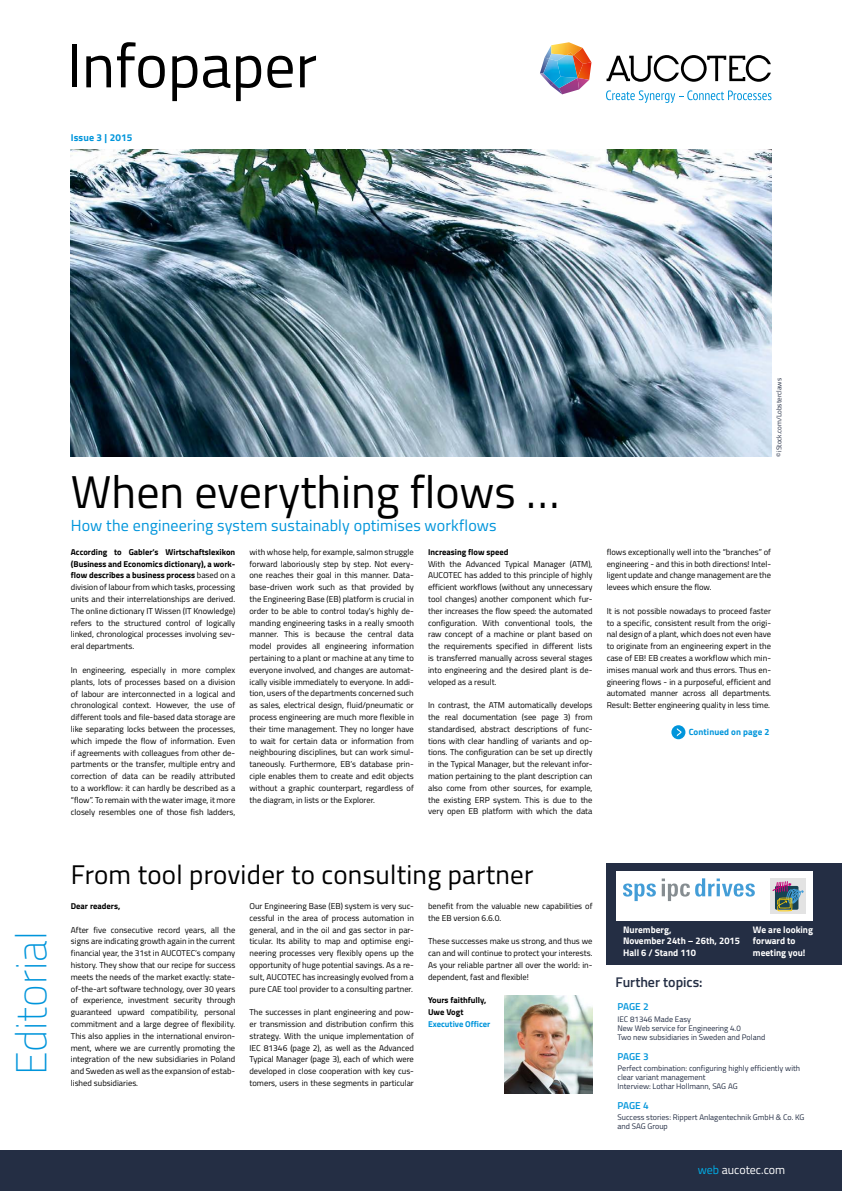
<style>
.page{position:relative;width:842px;height:1191px;background:#fff}
.page>*{position:absolute;margin:0;border:0;box-sizing:border-box;transform-origin:0 0}
.t1{font:62px "Titillium";color:#000}
.t2{font:46px "Titillium";color:#000}
.t3{font:100 43.1px "Titillium";color:#0095db}
.t4{font:27px "Titillium";letter-spacing:.01em;color:#000}
.t5{font:16px "Titillium";letter-spacing:.01em;color:#0095db}
.t6{font:600 14px "Titillium";color:#242e44}
.t7{font:12px "Titillium";color:#fff}
.t8{font:600 10px "Titillium";letter-spacing:-.01em;color:#0095db}
.t9{font:700 10px "Titillium";letter-spacing:.01em;color:#0095db}
.t10{font:700 9.5px/11.4px "Titillium";color:#fff}
.t11{font:700 9px "Titillium";letter-spacing:.01em;color:#0095db}
.t12{font:8.5px/11.8px "Titillium";color:#000;text-align:justify}
.t13{font:700 8.5px/11.8px "Titillium";color:#000}
.t14{font:700 8.5px "Titillium";color:#0095db}
.t15{font:8px/9px "Titillium";color:#242e44}
.t16{font:7px "Titillium";color:#242e44}
.s1{font-weight:700}
.s2{color:#00ade6}
</style>
<div class="page">
<img style="left:505px;top:995px;width:87px;height:98px">
<div style="left:607px;top:863px;width:235px;height:102px;background:#242e44"></div>
<div style="left:616px;top:871px;width:196px;height:49px;background:#fff"></div>
<div style="left:0;top:1150px;width:842px;height:41px;background:#242e44"></div>
<img style="left:71px;top:149px;width:700px;height:307px">
<div style="left:671px;top:725px;width:14px;height:14px;background:#0095db;border-radius:50%"></div>
<svg style="left:677px;top:728px;width:4px;height:8px"></svg>
<svg style="left:606px;top:55px;width:165px;height:27px"></svg>
<svg style="left:606px;top:90px;width:165px;height:13px"></svg>
<svg style="left:540px;top:42px;width:51px;height:52px"></svg>
<svg style="left:623px;top:883px;width:33px;height:18px"></svg>
<svg style="left:662px;top:878px;width:93px;height:23px"></svg>
<div style="left:770px;top:878px;width:36px;height:36px;background:#e3e3e3"></div>
<svg style="left:772px;top:881px;width:32px;height:30px"></svg>
<h1 class="t1" style="left:67px;top:20px;width:252px">Infopaper</h1>
<p class="t9" style="left:71px;top:130px;width:63px">Issue 3 | 2015</p>
<h3 class="t3" style="left:1px;top:1075px;width:145px;rotate:-90deg">Editorial</h3>
<h2 class="t2" style="left:71px;top:458px;width:490px">When everything flows …</h2>
<h3 class="t5" style="left:71px;top:514px;width:427px">How the engineering system sustainably optimises workflows</h3>
<p class="t12" style="left:71px;top:545px;width:166px"><span class="s1">According to Gabler’s Wirtschaftslexikon (Business and Economics dictionary), a work&shy;flow describes a business process</span> based on a division of labour from which tasks, processing units and their interrelationships are derived.<br>The online dictionary IT Wissen (IT Knowledge) refers to the structured control of logically linked, chronological processes involving sev&shy;eral departments.</p>
<p class="t12" style="left:71px;top:663px;width:166px">In engineering, especially in more complex plants, lots of processes based on a division of labour are interconnected in a logical and chronological context. However, the use of different tools and file-based data storage are like separating locks between the processes, which impede the flow of information. Even if agreements with colleagues from other de&shy;partments or the transfer, multiple entry and correction of data can be readily attributed to a workflow: it can hardly be described as a “flow”. To remain with the water image, it more closely resembles one of those fish ladders,</p>
<p class="t12" style="left:249px;top:545px;width:166px">with whose help, for example, salmon struggle forward laboriously step by step. Not every&shy;one reaches their goal in this manner. Data&shy;base-driven work such as that provided by the Engineering Base (EB) platform is crucial in order to be able to control today’s highly de&shy;manding engineering tasks in a really smooth manner. This is because the central data model provides all engineering information pertaining to a plant or machine at any time to everyone involved, and changes are automat&shy;ically visible immediately to everyone. In addi&shy;tion, users of the departments concerned such as sales, electrical design, fluid/pneumatic or process engineering are much more flexible in their time management. They no longer have to wait for certain data or information from neighbouring disciplines, but can work simul&shy;taneously. Furthermore, EB’s database prin&shy;ciple enables them to create and edit objects without a graphic counterpart, regardless of the diagram, in lists or the Explorer.</p>
<p class="t13" style="left:428px;top:545px;width:82px">Increasing flow speed</p>
<p class="t12" style="left:428px;top:557px;width:166px">With the Advanced Typical Manager (ATM), AUCOTEC has added to this principle of highly efficient workflows (without any unnecessary tool changes) another component which fur&shy;ther increases the flow speed: the automated configuration. With conventional tools, the raw concept of a machine or plant based on the requirements specified in different lists is transferred manually across several stages into engineering and the desired plant is de&shy;veloped as a result.</p>
<p class="t12" style="left:428px;top:699px;width:166px">In contrast, the ATM automatically develops the real documentation (see page 3) from standardised, abstract descriptions of func&shy;tions with clear handling of variants and op&shy;tions. The configuration can be set up directly in the Typical Manager, but the relevant infor&shy;mation pertaining to the plant description can also come from other sources, for example, the existing ERP system. This is due to the very open EB platform with which the data</p>
<p class="t16" style="left:774px;top:456px;width:80px;rotate:-90deg">©iStock.com/Lobsterclaws</p>
<p class="t12" style="left:607px;top:545px;width:166px">flows exceptionally well into the “branches” of engineering - and this in both directions! Intel&shy;ligent update and change management are the levees which ensure the flow.</p>
<p class="t12" style="left:607px;top:604px;width:166px">It is not possible nowadays to proceed faster to a specific, consistent result from the origi&shy;nal design of a plant, which does not even have to originate from an engineering expert in the case of EB! EB creates a workflow which min&shy;imises manual work and thus errors. Thus en&shy;gineering flows - in a purposeful, efficient and automated manner across all departments.<br>Result: Better engineering quality in less time.</p>
<p class="t11" style="left:689px;top:725px;width:82px">Continued on page 2</p>
<h3 class="t4" style="left:71px;top:854px;width:464px">From tool provider to consulting partner</h3>
<p class="t13" style="left:71px;top:899px;width:51px">Dear readers,</p>
<p class="t12" style="left:71px;top:923px;width:166px">After five consecutive record years, all the signs are indicating growth again in the current financial year, the 31st in AUCOTEC’s company history. They show that our recipe for success meets the needs of the market exactly: state&shy;of-the-art software technology, over 30 years of experience, investment security through guaranteed upward compatibility, personal commitment and a large degree of flexibility.<br>This also applies in the international environ&shy;ment, where we are currently promoting the integration of the new subsidiaries in Poland and Sweden as well as the expansion of estab&shy;lished subsidiaries.</p>
<p class="t12" style="left:249px;top:899px;width:166px">Our Engineering Base (EB) system is very suc&shy;cessful in the area of process automation in general, and in the oil and gas sector in par&shy;ticular. Its ability to map and optimise engi&shy;neering processes very flexibly opens up the opportunity of huge potential savings. As a re&shy;sult, AUCOTEC has increasingly evolved from a pure CAE tool provider to a consulting partner.</p>
<p class="t12" style="left:249px;top:1006px;width:166px">The successes in plant engineering and pow&shy;er transmission and distribution confirm this strategy. With the unique implementation of IEC 81346 (page 2), as well as the Advanced Typical Manager (page 3), each of which were developed in close cooperation with key cus&shy;tomers, users in these segments in particular</p>
<p class="t12" style="left:428px;top:899px;width:166px">benefit from the valuable new capabilities of the EB version 6.6.0.</p>
<p class="t12" style="left:428px;top:935px;width:166px">These successes make us strong, and thus we can and will continue to protect your interests.<br>As your reliable partner all over the world: in&shy;dependent, fast and flexible!</p>
<p class="t13" style="left:428px;top:994px;width:60px">Yours faithfully,<br>Uwe Vogt</p>
<p class="t14" style="left:428px;top:1017px;width:64px">Executive Officer</p>
<p class="t10" style="left:623px;top:923px;width:118px">Nuremberg,<br>November 24th – 26th, 2015<br>Hall 6 / Stand 110</p>
<h3 class="t6" style="left:615px;top:971px;width:89px">Further topics:</h3>
<p class="t10" style="left:753px;top:923px;width:62px">We are looking forward to meeting you!</p>
<p class="t8" style="left:618px;top:999px;width:33px">PAGE 2</p>
<p class="t15" style="left:618px;top:1014px;width:149px">IEC 81346 Made Easy<br>New Web service for Engineering 4.0<br>Two new subsidiaries in Sweden and Poland</p>
<p class="t8" style="left:618px;top:1049px;width:33px">PAGE 3</p>
<p class="t15" style="left:618px;top:1063px;width:184px">Perfect combination: configuring highly efficiently with clear variant management<br>Interview: Lothar Hollmann, SAG AG</p>
<p class="t8" style="left:618px;top:1098px;width:33px">PAGE 4</p>
<p class="t15" style="left:618px;top:1112px;width:188px">Success stories: Rippert Anlagentechnik GmbH &amp; Co. KG and SAG Group</p>
<h3 class="t7" style="left:698px;top:1161px;width:89px"><span class="s2">web</span> aucotec.com</h3>
</div>
